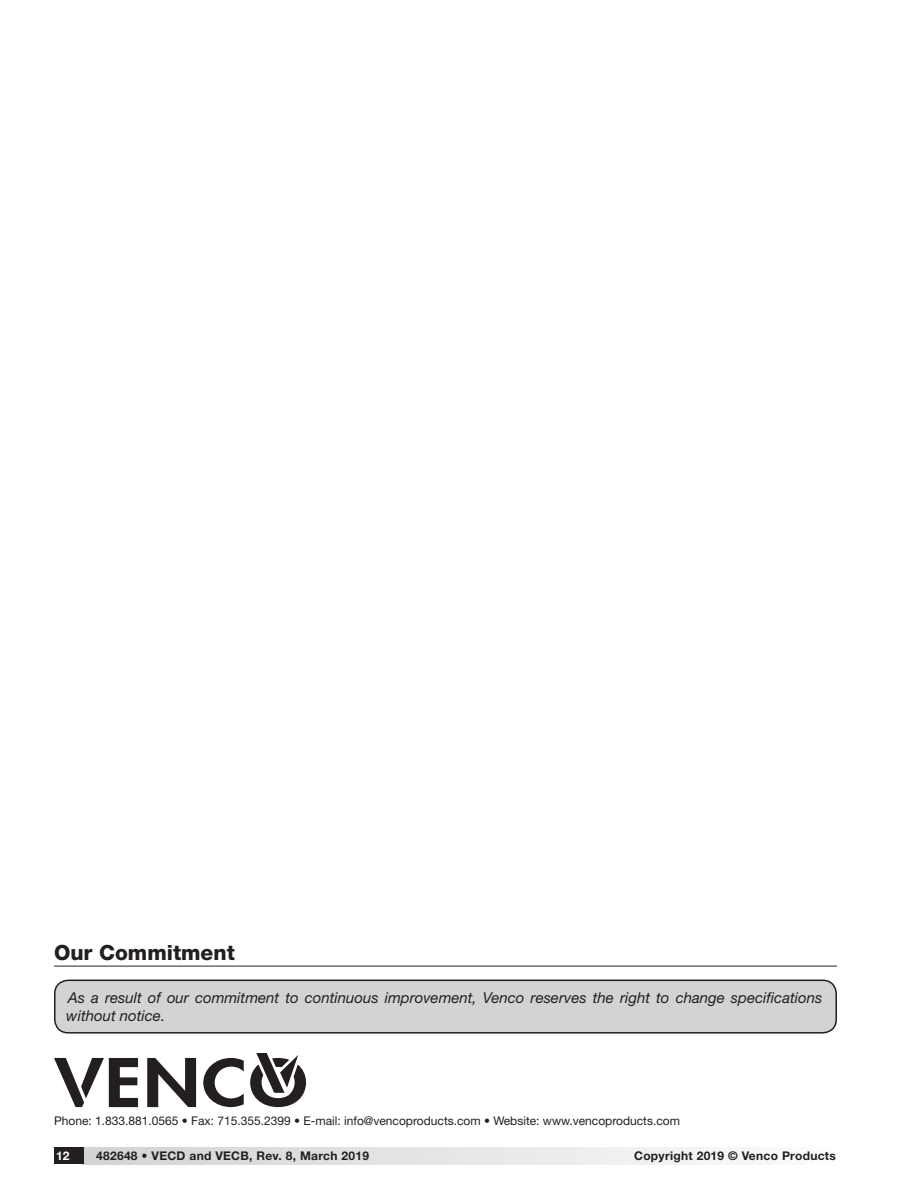
<style>
.page{position:relative;width:918px;height:1188px;background:#fff}
.page>*{position:absolute;margin:0;border:0;box-sizing:border-box;transform-origin:0 0}
.t1{font:800 21px "Helvetica Neue LT Std";color:#231f20}
.t2{font:italic 15px/18px "Helvetica Neue LT Std";color:#231f20}
.t3{font:12px "Helvetica Neue LT Std";color:#231f20}
.t4{font:700 12px "Helvetica Neue LT Std";letter-spacing:.025em;color:#231f20}
.t5{font:700 12px "Helvetica Neue LT Std";color:#fff}
</style>
<div class="page">
<div style="left:83px;top:1148px;width:754px;height:16px;background:linear-gradient(to right,#d1d2d4,#fcfcfc)"></div>
<div style="left:54px;top:1148px;width:30px;height:16px;background:#231f20"></div>
<div style="left:55px;top:980px;width:781px;height:53px;background:#d1d3d4;border-radius:13px"></div>
<div style="left:54px;top:980px;width:783px;height:54px;border:2px solid #231f20;border-radius:13px"></div>
<hr style="left:54px;top:965px;width:783px;height:2px;background:#6d6e70">
<svg style="left:147px;top:1058px;width:49px;height:49px"></svg>
<svg style="left:203px;top:1058px;width:41px;height:49px"></svg>
<svg style="left:54px;top:1058px;width:84px;height:49px"></svg>
<svg style="left:250px;top:1053px;width:56px;height:54px"></svg>
<h1 class="t1" style="left:54px;top:945px;width:182px">Our Commitment</h1>
<p class="t2" style="left:66px;top:988px;width:758px">As a result of our commitment to continuous improvement, Venco reserves the right to change specifications without notice.</p>
<p class="t3" style="left:54px;top:1116px;width:628px">Phone: 1.833.881.0565 • Fax: 715.355.2399 • E-mail: info@vencoproducts.com • Website: www.vencoproducts.com</p>
<p class="t5" style="left:56px;top:1152px;width:15px">12</p>
<p class="t4" style="left:96px;top:1152px;width:274px">482648 • VECD and VECB, Rev. 8, March 2019</p>
<p class="t4" style="left:634px;top:1152px;width:203px">Copyright 2019 © Venco Products</p>
</div>
